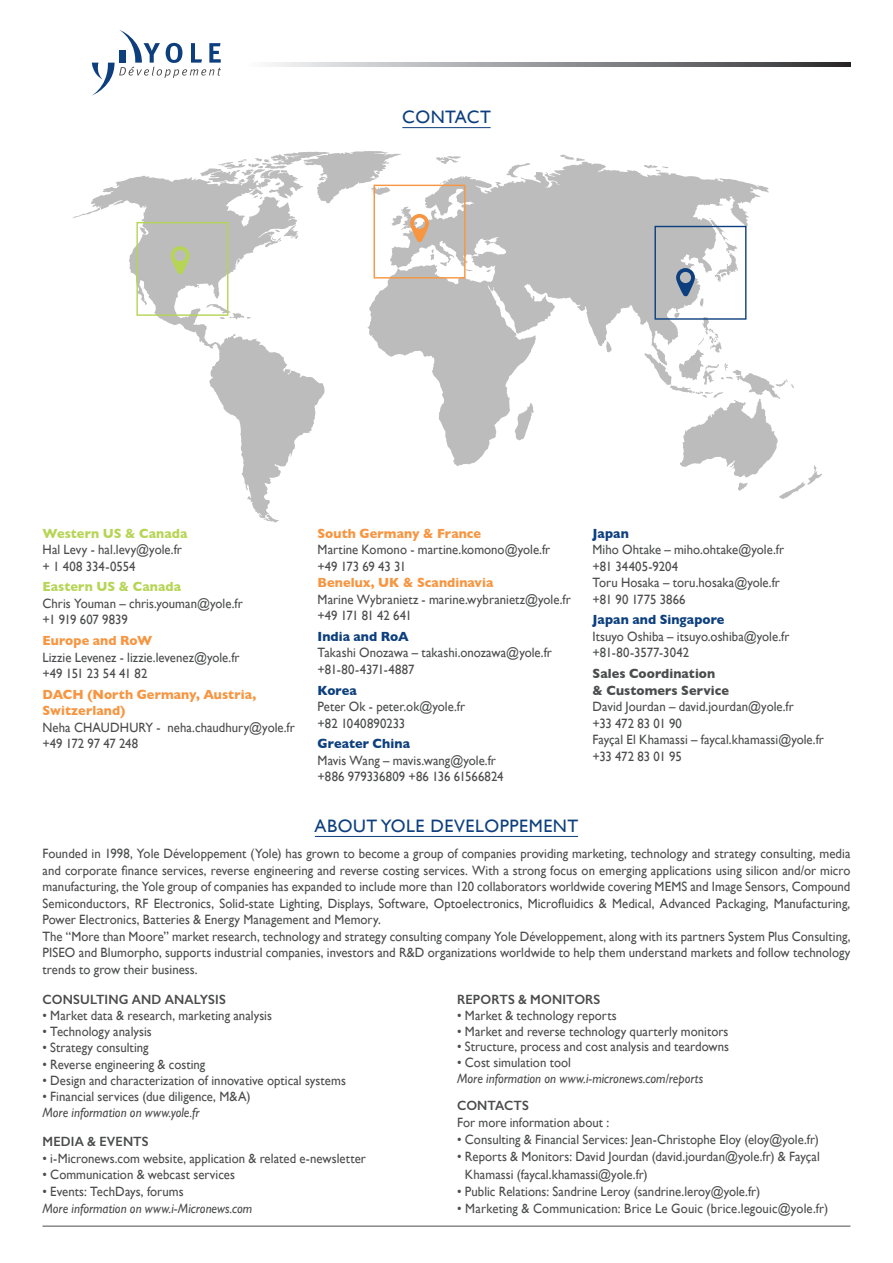
<style>
.page{position:relative;width:893px;height:1263px;background:#fff}
.page>*{position:absolute;margin:0;border:0;box-sizing:border-box;transform-origin:0 0}
.t1{font:18px "Gill Sans";letter-spacing:.03em;color:#0d3f7e}
.t2{font:13.5px/16.5px "Gill Sans";letter-spacing:.005em;color:#4b4c4d;scale:.94 1}
.t3{font:italic 13.5px "Gill Sans";color:#4b4c4d;scale:.94 1}
.t4{font:700 13.5px/16.5px "Gill Sans";letter-spacing:.005em;color:#f79540;scale:.94 1}
.t5{font:600 13.5px "Gill Sans";letter-spacing:.01em;color:#4b4c4d;scale:.94 1}
.t6{font:700 13.5px "Gill Sans";letter-spacing:.005em;color:#0d3f7e;scale:.94 1}
.t7{font:700 13.5px/16.5px "Gill Sans";letter-spacing:.005em;color:#4b4c4d;scale:.94 1}
.t8{font:700 13.5px "Gill Sans";letter-spacing:.01em;color:#b6d555;scale:.94 1}
</style>
<div class="page">
<svg style="left:91px;top:62px;width:759px;height:5px;background:#98999b"></svg>
<hr style="left:43px;top:1226px;width:807px;height:1px;background:#4b4c4d">
<hr style="left:402px;top:127px;width:89px;height:1px;background:#0d3f7e">
<svg style="left:92px;top:30px;width:129px;height:65px"></svg>
<hr style="left:315px;top:836px;width:263px;height:1px;background:#0d3f7e">
<svg style="left:73px;top:151px;width:749px;height:371px"></svg>
<div style="left:374px;top:185px;width:92px;height:94px;border:1px solid #f79540"></div>
<div style="left:654px;top:226px;width:92px;height:94px;border:1px solid #0d3f7e"></div>
<div style="left:136px;top:222px;width:92px;height:94px;border:1px solid #b6d555"></div>
<svg style="left:171px;top:246px;width:18px;height:29px"></svg>
<svg style="left:410px;top:214px;width:19px;height:29px"></svg>
<svg style="left:676px;top:268px;width:19px;height:29px"></svg>
<h1 class="t1" style="left:402px;top:106px;width:90px">CONTACT</h1>
<p class="t8" style="left:43px;top:522px;width:156px">Western US &amp; Canada</p>
<p class="t2" style="left:43px;top:541px;width:150px">Hal Levy - hal.levy@yole.fr + 1 408 334-0554</p>
<p class="t8" style="left:43px;top:576px;width:149px">Eastern US &amp; Canada</p>
<p class="t2" style="left:43px;top:595px;width:215px">Chris Youman – chris.youman@yole.fr +1 919 607 9839</p>
<p class="t4" style="left:43px;top:632px;width:118px">Europe and RoW</p>
<p class="t2" style="left:43px;top:649px;width:211px">Lizzie Levenez - lizzie.levenez@yole.fr +49 151 23 54 41 82</p>
<p class="t4" style="left:43px;top:686px;width:229px">DACH (North Germany, Austria,<br>Switzerland)</p>
<p class="t2" style="left:43px;top:719px;width:270px">Neha CHAUDHURY - neha.chaudhury@yole.fr +49 172 97 47 248</p>
<p class="t4" style="left:317px;top:524px;width:176px">South Germany &amp; France</p>
<p class="t2" style="left:317px;top:541px;width:249px">Martine Komono - martine.komono@yole.fr +49 173 69 43 31</p>
<p class="t4" style="left:317px;top:574px;width:189px">Benelux, UK &amp; Scandinavia</p>
<p class="t2" style="left:317px;top:591px;width:271px">Marine Wybranietz - marine.wybranietz@yole.fr +49 171 81 42 641</p>
<p class="t6" style="left:317px;top:625px;width:99px">India and RoA</p>
<p class="t2" style="left:317px;top:644px;width:251px">Takashi Onozawa – takashi.onozawa@yole.fr +81-80-4371-4887</p>
<p class="t6" style="left:317px;top:679px;width:43px">Korea</p>
<p class="t2" style="left:317px;top:698px;width:159px">Peter Ok - peter.ok@yole.fr +82 1040890233</p>
<p class="t6" style="left:317px;top:733px;width:100px">Greater China</p>
<p class="t2" style="left:317px;top:752px;width:199px">Mavis Wang – mavis.wang@yole.fr +886 979336809 +86 136 61566824</p>
<p class="t6" style="left:592px;top:522px;width:40px">Japan</p>
<p class="t2" style="left:592px;top:541px;width:205px">Miho Ohtake – miho.ohtake@yole.fr +81 34405-9204<br>Toru Hosaka – toru.hosaka@yole.fr +81 90 1775 3866</p>
<p class="t6" style="left:592px;top:609px;width:142px">Japan and Singapore</p>
<p class="t2" style="left:592px;top:628px;width:211px">Itsuyo Oshiba – itsuyo.oshiba@yole.fr +81-80-3577-3042</p>
<p class="t7" style="left:592px;top:665px;width:147px">Sales Coordination &amp; Customers Service</p>
<p class="t2" style="left:592px;top:698px;width:248px">David Jourdan – david.jourdan@yole.fr<br>+33 472 83 01 90<br>Fayçal El Khamassi – faycal.khamassi@yole.fr +33 472 83 01 95</p>
<h1 class="t1" style="left:315px;top:815px;width:265px">ABOUT YOLE DEVELOPPEMENT</h1>
<p class="t2" style="left:43px;top:845px;width:861px">Founded in 1998, Yole Développement (Yole) has grown to become a group of companies providing marketing, technology and strategy consulting, media and corporate finance services, reverse engineering and reverse costing services. With a strong focus on emerging applications using silicon and/or micro manufacturing, the Yole group of companies has expanded to include more than 120 collaborators worldwide covering MEMS and Image Sensors, Compound Semiconductors, RF Electronics, Solid-state Lighting, Displays, Software, Optoelectronics, Microfluidics &amp; Medical, Advanced Packaging, Manufacturing, Power Electronics, Batteries &amp; Energy Management and Memory.<br>The “More than Moore” market research, technology and strategy consulting company Yole Développement, along with its partners System Plus Consulting, PISEO and Blumorpho, supports industrial companies, investors and R&amp;D organizations worldwide to help them understand markets and follow technology trends to grow their business.</p>
<p class="t5" style="left:43px;top:991px;width:197px">CONSULTING AND ANALYSIS</p>
<p class="t2" style="left:43px;top:1007px;width:246px">• Market data &amp; research, marketing analysis</p>
<p class="t2" style="left:43px;top:1023px;width:118px">• Technology analysis</p>
<p class="t2" style="left:43px;top:1039px;width:114px">• Strategy consulting</p>
<p class="t2" style="left:43px;top:1055px;width:175px">• Reverse engineering &amp; costing</p>
<p class="t2" style="left:43px;top:1072px;width:324px">• Design and characterization of innovative optical systems</p>
<p class="t2" style="left:43px;top:1088px;width:223px">• Financial services (due diligence, M&amp;A)</p>
<p class="t3" style="left:43px;top:1104px;width:169px">More information on www.yole.fr</p>
<p class="t5" style="left:43px;top:1133px;width:115px">MEDIA &amp; EVENTS</p>
<p class="t2" style="left:43px;top:1150px;width:346px">• i-Micronews.com website, application &amp; related e-newsletter</p>
<p class="t2" style="left:43px;top:1166px;width:206px">• Communication &amp; webcast services</p>
<p class="t2" style="left:43px;top:1183px;width:152px">• Events: TechDays, forums</p>
<p class="t3" style="left:43px;top:1201px;width:225px">More information on www.i-Micronews.com</p>
<p class="t5" style="left:457px;top:991px;width:154px">REPORTS &amp; MONITORS</p>
<p class="t2" style="left:457px;top:1007px;width:171px">• Market &amp; technology reports</p>
<p class="t2" style="left:457px;top:1023px;width:290px">• Market and reverse technology quarterly monitors</p>
<p class="t2" style="left:457px;top:1038px;width:291px">• Structure, process and cost analysis and teardowns</p>
<p class="t2" style="left:457px;top:1054px;width:123px">• Cost simulation tool</p>
<p class="t3" style="left:457px;top:1070px;width:263px">More information on www.i-micronews.com/reports</p>
<p class="t5" style="left:457px;top:1097px;width:78px">CONTACTS</p>
<p class="t2" style="left:457px;top:1114px;width:163px">For more information about :</p>
<p class="t2" style="left:457px;top:1131px;width:386px">• Consulting &amp; Financial Services: Jean-Christophe Eloy (eloy@yole.fr)</p>
<p class="t2" style="left:465px;top:1148px;width:379px;line-height:17.2px;text-indent:-8px">• Reports &amp; Monitors: David Jourdan (david.jourdan@yole.fr) &amp; Fayçal<br>Khamassi (faycal.khamassi@yole.fr)</p>
<p class="t2" style="left:457px;top:1183px;width:324px">• Public Relations: Sandrine Leroy (sandrine.leroy@yole.fr)</p>
<p class="t2" style="left:457px;top:1200px;width:396px">• Marketing &amp; Communication: Brice Le Gouic (brice.legouic@yole.fr)</p>
</div>
